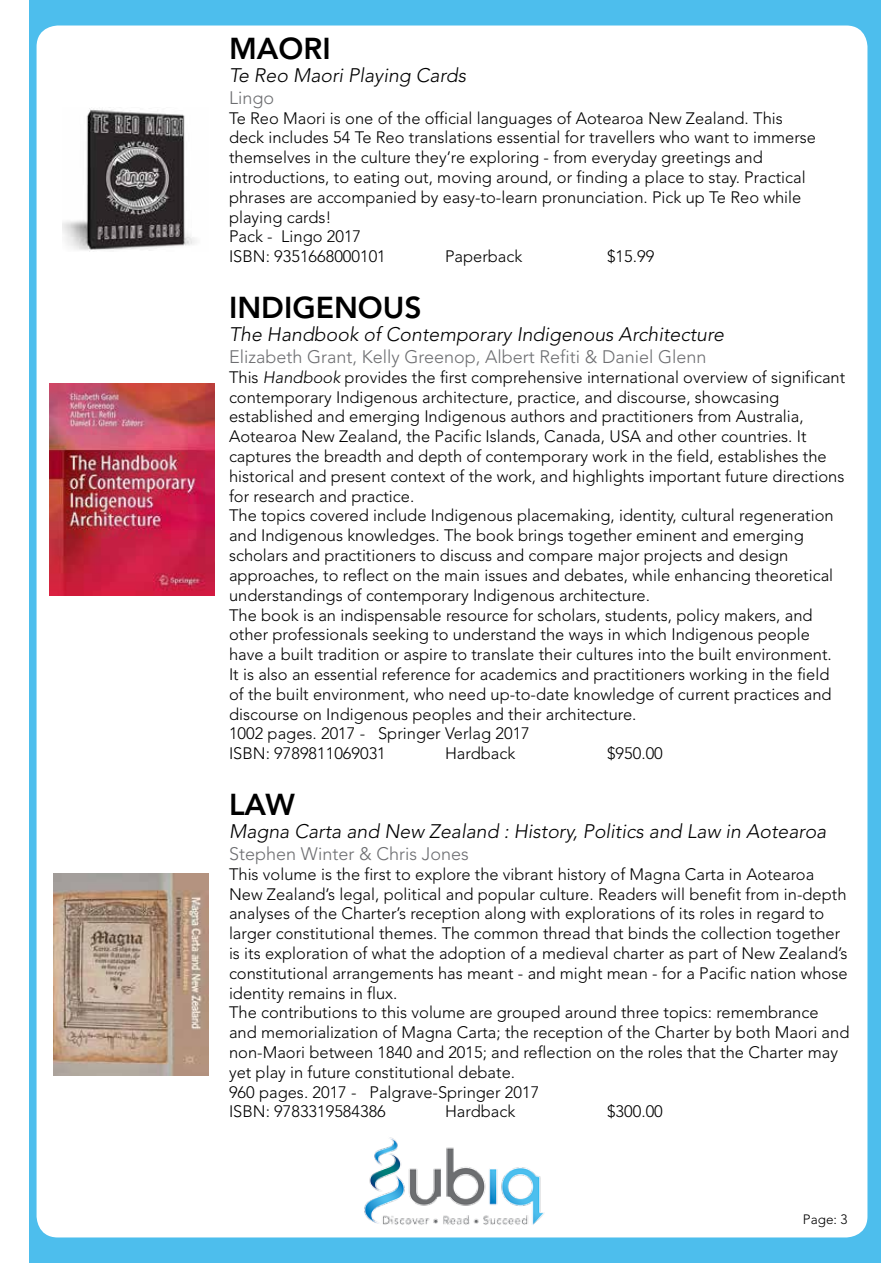
<style>
.page{position:relative;width:893px;height:1263px;background:#fff}
.page>*{position:absolute;margin:0;border:0;box-sizing:border-box;transform-origin:0 0}
.t1{font:800 30px "Avenir LT Std";color:#000}
.t2{font:italic 300 19.5px "Avenir LT Std";color:#000}
.t3{font:300 18px "Avenir LT Std";color:#6d6e71}
.t4{font:300 16.5px/19.8px "Avenir LT Std";color:#000}
.t5{font:300 13.5px "Avenir LT Std";color:#000}
.s1{font-style:italic}
</style>
<div class="page">
<div style="left:29px;top:0;width:851px;height:1263px;background:#4dbeed"></div>
<div style="left:37px;top:26px;width:830px;height:1211px;background:#fff;border-radius:21px"></div>
<img style="left:364px;top:1137px;width:180px;height:88px">
<img style="left:62px;top:107px;width:134px;height:145px">
<img style="left:49px;top:383px;width:165px;height:213px">
<img style="left:53px;top:874px;width:155px;height:201px">
<h1 class="t1" style="left:229px;top:31px;width:103px">MAORI</h1>
<p class="t2" style="left:229px;top:64px;width:239px">Te Reo Maori Playing Cards</p>
<p class="t3" style="left:229px;top:87px;width:47px">Lingo</p>
<p class="t4" style="left:229px;top:108px;width:588px">Te Reo Maori is one of the official languages of Aotearoa New Zealand. This deck includes 54 Te Reo translations essential for travellers who want to immerse themselves in the culture they’re exploring - from everyday greetings and introductions, to eating out, moving around, or finding a place to stay. Practical phrases are accompanied by easy-to-learn pronunciation. Pick up Te Reo while playing cards!<br>Pack - Lingo 2017<br>ISBN: 9351668000101</p>
<p class="t4" style="left:445px;top:247px;width:79px">Paperback</p>
<p class="t4" style="left:607px;top:247px;width:49px">$15.99</p>
<h1 class="t1" style="left:229px;top:290px;width:194px">INDIGENOUS</h1>
<p class="t2" style="left:229px;top:323px;width:497px">The Handbook of Contemporary Indigenous Architecture</p>
<p class="t3" style="left:229px;top:346px;width:479px">Elizabeth Grant, Kelly Greenop, Albert Refiti &amp; Daniel Glenn</p>
<p class="t4" style="left:229px;top:367px;width:618px">This <span class="s1">Handbook</span> provides the first comprehensive international overview of significant contemporary Indigenous architecture, practice, and discourse, showcasing established and emerging Indigenous authors and practitioners from Australia, Aotearoa New Zealand, the Pacific Islands, Canada, USA and other countries. It captures the breadth and depth of contemporary work in the field, establishes the historical and present context of the work, and highlights important future directions for research and practice.<br>The topics covered include Indigenous placemaking, identity, cultural regeneration and Indigenous knowledges. The book brings together eminent and emerging scholars and practitioners to discuss and compare major projects and design approaches, to reflect on the main issues and debates, while enhancing theoretical understandings of contemporary Indigenous architecture.<br>The book is an indispensable resource for scholars, students, policy makers, and other professionals seeking to understand the ways in which Indigenous people have a built tradition or aspire to translate their cultures into the built environment.<br>It is also an essential reference for academics and practitioners working in the field of the built environment, who need up-to-date knowledge of current practices and discourse on Indigenous peoples and their architecture.<br>1002 pages. 2017 - Springer Verlag 2017<br>ISBN: 9789811069031</p>
<p class="t4" style="left:445px;top:743px;width:72px">Hardback</p>
<p class="t4" style="left:607px;top:743px;width:57px">$950.00</p>
<h1 class="t1" style="left:229px;top:787px;width:67px">LAW</h1>
<p class="t2" style="left:229px;top:820px;width:599px">Magna Carta and New Zealand : History, Politics and Law in Aotearoa</p>
<p class="t3" style="left:229px;top:843px;width:241px">Stephen Winter &amp; Chris Jones</p>
<p class="t4" style="left:229px;top:864px;width:622px">This volume is the first to explore the vibrant history of Magna Carta in Aotearoa New Zealand’s legal, political and popular culture. Readers will benefit from in-depth analyses of the Charter’s reception along with explorations of its roles in regard to larger constitutional themes. The common thread that binds the collection together is its exploration of what the adoption of a medieval charter as part of New Zealand’s constitutional arrangements has meant - and might mean - for a Pacific nation whose identity remains in flux.<br>The contributions to this volume are grouped around three topics: remembrance and memorialization of Magna Carta; the reception of the Charter by both Maori and non-Maori between 1840 and 2015; and reflection on the roles that the Charter may yet play in future constitutional debate.<br>960 pages. 2017 - Palgrave-Springer 2017<br>ISBN: 9783319584386</p>
<p class="t4" style="left:445px;top:1102px;width:72px">Hardback</p>
<p class="t4" style="left:607px;top:1102px;width:57px">$300.00</p>
<p class="t5" style="left:803px;top:1212px;width:46px">Page: 3</p>
</div>
